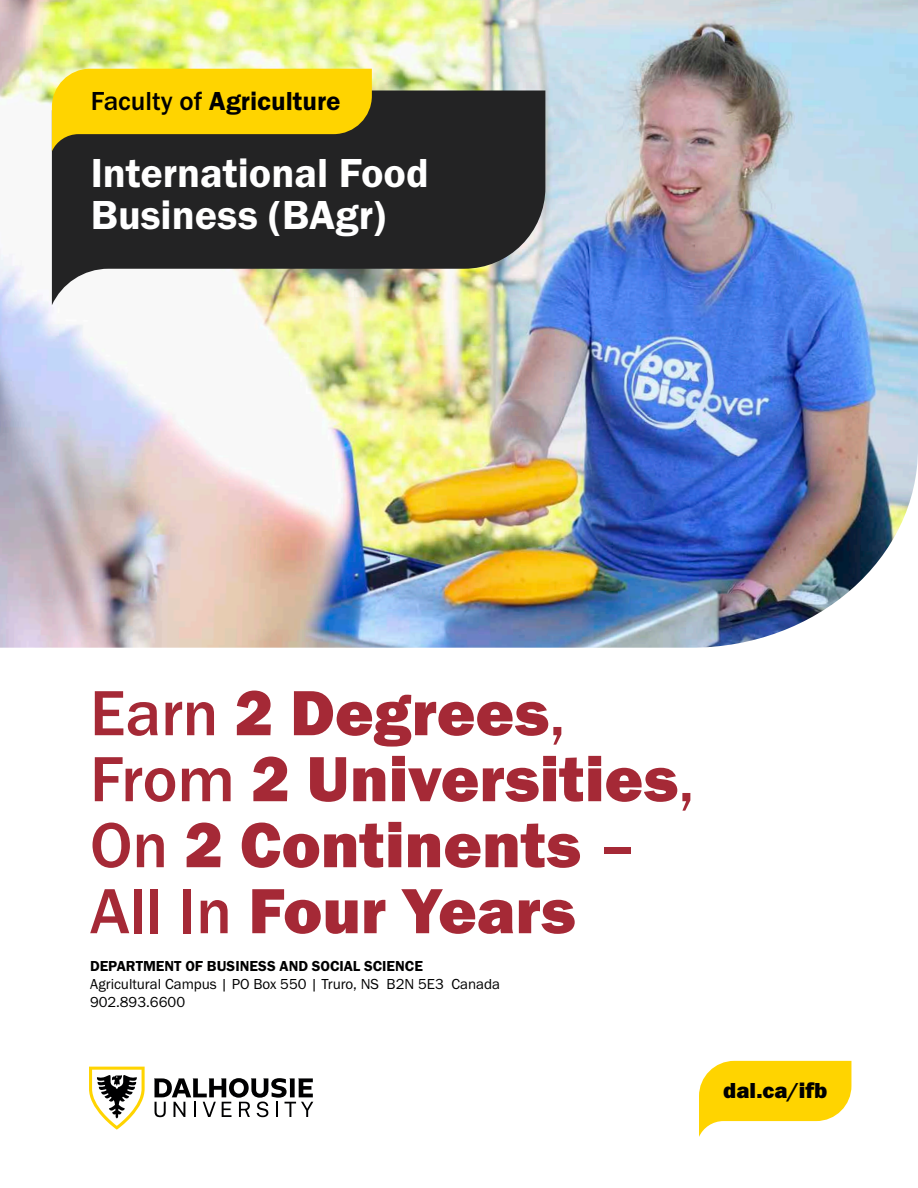
<style>
.page{position:relative;width:918px;height:1188px;background:#fff}
.page>*{position:absolute;margin:0;border:0;box-sizing:border-box;transform-origin:0 0}
.COVER_-_headline{font:66px/66px "Franklin Gothic URW Hea";color:#a52936}
.COVER_-_Program_Name{font:42px/42px "Franklin Gothic URW Dem";color:#fff}
.COVER_-_faculty_name{font:27px "Franklin Gothic URW Dem";color:#000001}
.COVER_-_URL{font:22.5px "Franklin Gothic URW Hea";color:#000001}
.COVER_-_address_line{font:15px "Franklin Gothic URW Boo";color:#000001}
.COVER_-_address_line-2{font:15px "Franklin Gothic URW Dem";color:#000001}
.s1{font-family:"Franklin Gothic URW";font-weight:500}
</style>
<div class="page">
<img style="left:0;top:0;width:918px;height:648px">
<svg style="left:699px;top:1061px;width:152px;height:76px"></svg>
<svg style="left:52px;top:91px;width:493px;height:214px;background:#4b4b46"></svg>
<svg style="left:52px;top:69px;width:320px;height:82px;background:#d0ae09"></svg>
<svg style="left:154px;top:1078px;width:159px;height:39px"></svg>
<svg style="left:89px;top:1067px;width:56px;height:63px"></svg>
<p class="COVER_-_faculty_name" style="left:91px;top:84px;width:251px"><span class="s1">Faculty of</span> Agriculture</p>
<p class="COVER_-_Program_Name" style="left:91px;top:151px;width:340px">International Food<br>Business (BAgr)</p>
<p class="COVER_-_headline" style="left:90px;top:678px;width:606px"><span class="s1">Earn</span> 2 Degrees<span class="s1">,<br>From</span> 2 Universities<span class="s1">,<br>On</span> 2 Continents <span class="s1">–<br>All In</span> Four Years</p>
<p class="COVER_-_address_line-2" style="left:90px;top:957px;width:334px">DEPARTMENT OF BUSINESS AND SOCIAL SCIENCE</p>
<p class="COVER_-_address_line" style="left:90px;top:975px;width:412px">Agricultural Campus | PO Box 550 | Truro, NS B2N 5E3 Canada</p>
<p class="COVER_-_address_line" style="left:90px;top:993px;width:97px">902.893.6600</p>
<p class="COVER_-_URL" style="left:723px;top:1076px;width:106px">dal.ca/ifb</p>
</div>
